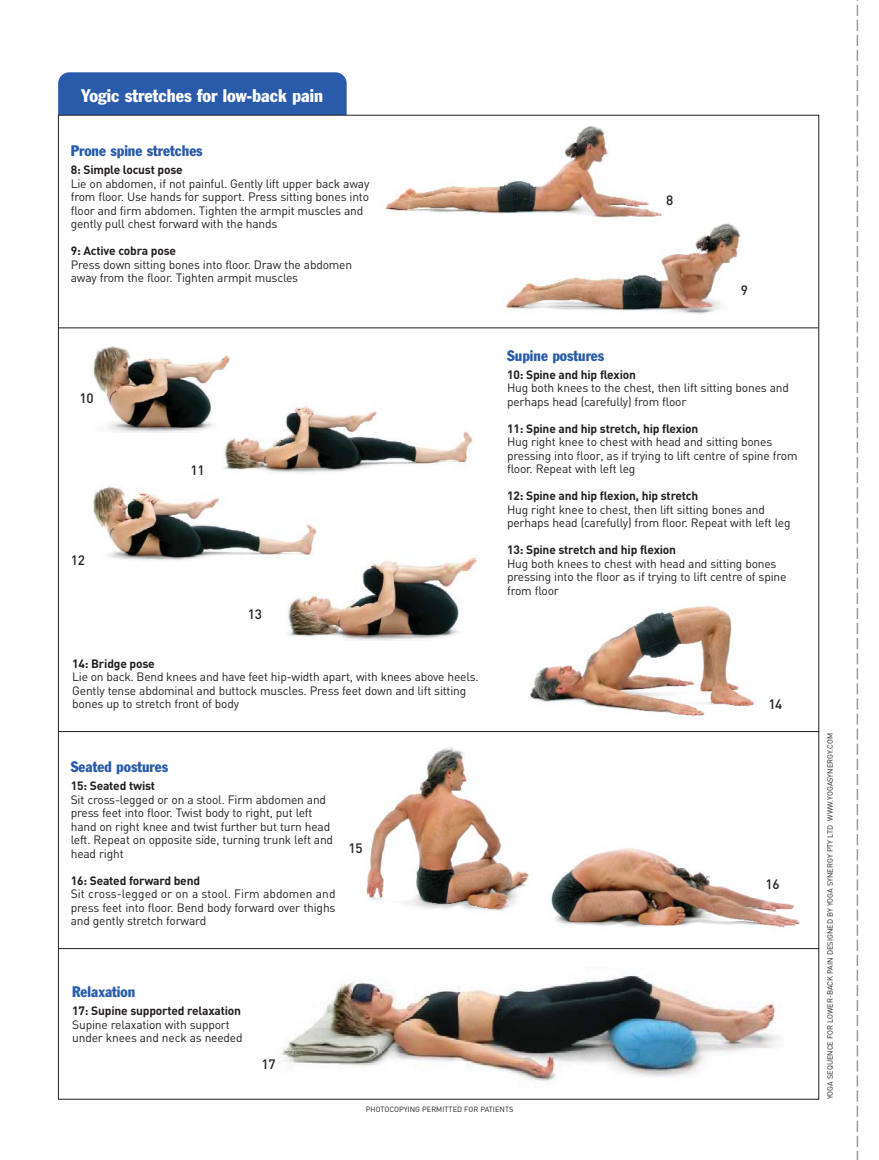
<style>
.page{position:relative;width:879px;height:1160px;background:#fff}
.page>*{position:absolute;margin:0;border:0;box-sizing:border-box;transform-origin:0 0}
.t1{font:condensed 18px "Franklin Gothic";color:#fff}
.t2{font:condensed 15px "Franklin Gothic";color:#295baa}
.t3{font:500 13.5px "DIN";letter-spacing:-.015em;color:#231f20}
.t4{font:12px/13.5px "DIN";letter-spacing:-.015em;color:#231f20}
.t5{font:700 12px "DIN";letter-spacing:-.015em;color:#231f20}
.t6{font:7.5px "DIN";color:#231f20}
</style>
<div class="page">
<div style="left:58px;top:72px;width:289px;height:92px;background:#295baa;border-radius:11px"></div>
<div style="left:58px;top:115px;width:761px;height:984px;background:#fff"></div>
<img style="left:281px;top:973px;width:499px;height:109px">
<img style="left:93px;top:346px;width:139px;height:87px">
<img style="left:221px;top:403px;width:252px;height:70px">
<img style="left:93px;top:486px;width:224px;height:75px">
<img style="left:286px;top:555px;width:191px;height:85px">
<img style="left:366px;top:747px;width:163px;height:164px">
<img style="left:551px;top:848px;width:250px;height:83px">
<img style="left:530px;top:605px;width:225px;height:112px">
<img style="left:505px;top:223px;width:236px;height:91px">
<img style="left:385px;top:126px;width:277px;height:93px">
<svg style="left:857px;top:0;width:1px;height:1159px"></svg>
<hr style="left:58px;top:731px;width:761px;height:1px;background:#231f20">
<hr style="left:58px;top:327px;width:761px;height:1px;background:#231f20">
<hr style="left:59px;top:948px;width:760px;height:1px;background:#231f20">
<h1 class="t1" style="left:81px;top:89px;width:243px">Yogic stretches for low-back pain</h1>
<p class="t2" style="left:71px;top:145px;width:133px">Prone spine stretches</p>
<p class="t5" style="left:71px;top:165px;width:114px">8: Simple locust pose</p>
<p class="t4" style="left:71px;top:178px;width:300px">Lie on abdomen, if not painful. Gently lift upper back away from floor. Use hands for support. Press sitting bones into floor and firm abdomen. Tighten the armpit muscles and gently pull chest forward with the hands</p>
<p class="t5" style="left:71px;top:246px;width:107px">9: Active cobra pose</p>
<p class="t4" style="left:71px;top:259px;width:283px">Press down sitting bones into floor. Draw the abdomen away from the floor. Tighten armpit muscles</p>
<p class="t3" style="left:80px;top:393px;width:16px">10</p>
<p class="t3" style="left:71px;top:555px;width:16px">12</p>
<p class="t3" style="left:191px;top:465px;width:16px">11</p>
<p class="t3" style="left:248px;top:609px;width:16px">13</p>
<p class="t5" style="left:72px;top:659px;width:84px">14: Bridge pose</p>
<p class="t4" style="left:72px;top:671px;width:408px">Lie on back. Bend knees and have feet hip-width apart, with knees above heels.<br>Gently tense abdominal and buttock muscles. Press feet down and lift sitting bones up to stretch front of body</p>
<p class="t2" style="left:71px;top:761px;width:99px">Seated postures</p>
<p class="t5" style="left:71px;top:781px;width:86px">15: Seated twist</p>
<p class="t4" style="left:71px;top:794px;width:264px">Sit cross-legged or on a stool. Firm abdomen and press feet into floor. Twist body to right, put left hand on right knee and twist further but turn head left. Repeat on opposite side, turning trunk left and head right</p>
<p class="t5" style="left:71px;top:876px;width:131px">16: Seated forward bend</p>
<p class="t4" style="left:71px;top:888px;width:266px;text-align:justify">Sit cross-legged or on a stool. Firm abdomen and press feet into floor. Bend body forward over thighs and gently stretch forward</p>
<p class="t3" style="left:349px;top:843px;width:16px">15</p>
<p class="t2" style="left:72px;top:986px;width:65px">Relaxation</p>
<p class="t5" style="left:72px;top:1006px;width:170px">17: Supine supported relaxation</p>
<p class="t4" style="left:72px;top:1019px;width:172px">Supine relaxation with support under knees and neck as needed</p>
<p class="t3" style="left:261px;top:1059px;width:16px">17</p>
<p class="t3" style="left:666px;top:195px;width:9px">8</p>
<p class="t3" style="left:741px;top:285px;width:9px">9</p>
<p class="t2" style="left:507px;top:350px;width:99px">Supine postures</p>
<p class="t5" style="left:507px;top:370px;width:130px">10: Spine and hip flexion</p>
<p class="t4" style="left:507px;top:382px;width:283px">Hug both knees to the chest, then lift sitting bones and perhaps head (carefully) from floor</p>
<p class="t5" style="left:507px;top:424px;width:193px">11: Spine and hip stretch, hip flexion</p>
<p class="t4" style="left:507px;top:436px;width:292px">Hug right knee to chest with head and sitting bones pressing into floor, as if trying to lift centre of spine from floor. Repeat with left leg</p>
<p class="t5" style="left:507px;top:492px;width:193px">12: Spine and hip flexion, hip stretch</p>
<p class="t4" style="left:507px;top:504px;width:285px">Hug right knee to chest, then lift sitting bones and perhaps head (carefully) from floor. Repeat with left leg</p>
<p class="t5" style="left:507px;top:546px;width:170px">13: Spine stretch and hip flexion</p>
<p class="t4" style="left:507px;top:558px;width:281px">Hug both knees to chest with head and sitting bones pressing into the floor as if trying to lift centre of spine from floor</p>
<p class="t3" style="left:768px;top:699px;width:16px">14</p>
<p class="t3" style="left:766px;top:879px;width:16px">16</p>
<p class="t6" style="left:366px;top:1106px;width:149px">PHOTOCOPYING PERMITTED FOR PATIENTS</p>
<p class="t6" style="left:828px;top:1099px;width:368px;rotate:-90deg">YOGA SEQUENCE FOR LOWER-BACK PAIN DESIGNED BY YOGA SYNERGY PTY LTD WWW.YOGASYNERGY.COM</p>
</div>
